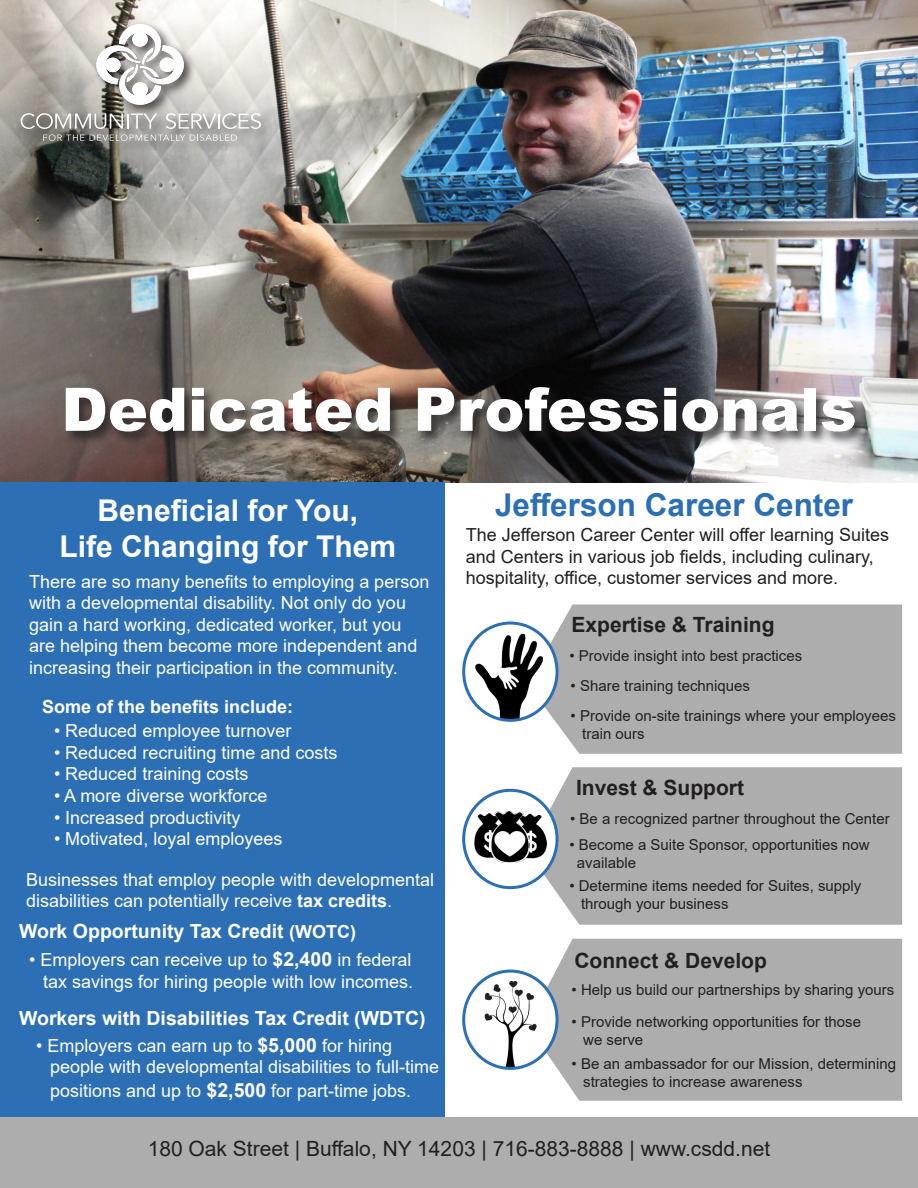
<style>
.page{position:relative;width:918px;height:1188px;background:#fff}
.page>*{position:absolute;margin:0;border:0;box-sizing:border-box;transform-origin:0 0}
.t1{font:900 60px "Arial";color:#fff}
.t2{font:700 31.5px "Arial";color:#2c6fb5}
.t3{font:700 30px/36px "Arial";color:#fff;text-align:center}
.t4{font:21px "Arial";color:#231f20}
.t5{font:700 21px "Arial";color:#231f20}
.t6{font:700 19.5px "Arial";color:#fff}
.t7{font:18px/21.6px "Arial";color:#fff}
.t8{font:18px/21.6px "Arial";color:#231f20}
.t9{font:700 18px "Arial";color:#fff}
.t10{font:15px "Arial";color:#231f20}
.s1{font-weight:700}
.s2{font-size:18px}
.s3{font-weight:700;font-size:19.5px}
</style>
<div class="page">
<img style="left:0;top:0;width:918px;height:483px">
<div style="left:18px;top:21px;width:256px;height:133px;background:#231f20;opacity:.75"></div>
<svg style="left:96px;top:24px;width:88px;height:81px"></svg>
<svg style="left:21px;top:113px;width:240px;height:28px;background:#a8a7a3"></svg>
<div style="left:0;top:483px;width:445px;height:634px;background:#2c6fb5"></div>
<div style="left:64px;top:386px;width:804px;height:60px;background:#231f20;opacity:.75"></div>
<div style="left:0;top:1117px;width:918px;height:71px;background:#adadad"></div>
<div style="left:528px;top:767px;width:374px;height:158px;background:#adadad"></div>
<div style="left:464px;top:790px;width:93px;height:98px;background:#fff;border-radius:50%"></div>
<img style="left:474px;top:812px;width:72px;height:51px">
<div style="left:462px;top:789px;width:97px;height:100px;border:3px solid #2c6fb5;border-radius:50%"></div>
<div style="left:527px;top:604px;width:375px;height:150px;background:#adadad"></div>
<svg style="left:464px;top:623px;width:93px;height:97px"></svg>
<img style="left:472px;top:634px;width:71px;height:86px">
<div style="left:462px;top:622px;width:97px;height:100px;border:3px solid #2c6fb5;border-radius:50%"></div>
<div style="left:527px;top:939px;width:375px;height:162px;background:#adadad"></div>
<svg style="left:464px;top:971px;width:93px;height:97px"></svg>
<img style="left:472px;top:976px;width:75px;height:92px">
<div style="left:462px;top:970px;width:97px;height:100px;border:3px solid #2c6fb5;border-radius:50%"></div>
<p class="t1" style="left:61px;top:366px;width:797px">Dedicated Professionals</p>
<p class="t3" style="left:59px;top:492px;width:338px">Beneficial for You,<br>Life Changing for Them</p>
<p class="t2" style="left:495px;top:483px;width:360px">Jefferson Career Center</p>
<p class="t8" style="left:466px;top:524px;width:425px">The Jefferson Career Center will offer learning Suites and Centers in various job fields, including culinary, hospitality, office, customer services and more.</p>
<p class="t7" style="left:29px;top:570px;width:402px">There are so many benefits to employing a person with a developmental disability. Not only do you gain a hard working, dedicated worker, but you are helping them become more independent and increasing their participation in the community.</p>
<p class="t5" style="left:571px;top:609px;width:205px">Expertise &amp; Training</p>
<p class="t10" style="left:569px;top:646px;width:234px">• Provide insight into best practices</p>
<p class="t9" style="left:42px;top:694px;width:253px">Some of the benefits include:</p>
<p class="t7" style="left:54px;top:720px;width:239px">• Reduced employee turnover</p>
<p class="t7" style="left:54px;top:742px;width:285px">• Reduced recruiting time and costs</p>
<p class="t7" style="left:54px;top:763px;width:196px">• Reduced training costs</p>
<p class="t7" style="left:54px;top:785px;width:215px">• A more diverse workforce</p>
<p class="t7" style="left:54px;top:806px;width:188px">• Increased productivity</p>
<p class="t7" style="left:54px;top:828px;width:230px">• Motivated, loyal employees</p>
<p class="t7" style="left:26px;top:869px;width:410px">Businesses that employ people with developmental disabilities can potentially receive <span class="s1">tax credits</span>.</p>
<p class="t6" style="left:19px;top:917px;width:339px">Work Opportunity Tax Credit <span class="s2">(WOTC)</span></p>
<p class="t7" style="left:29px;top:949px;width:384px">• Employers can receive up to <span class="s3">$2,400</span> in federal</p>
<p class="t7" style="left:43px;top:970px;width:372px">tax savings for hiring people with low incomes.</p>
<p class="t6" style="left:19px;top:1005px;width:408px">Workers with Disabilities Tax Credit (WDTC)</p>
<p class="t7" style="left:36px;top:1034px;width:358px">• Employers can earn up to <span class="s3">$5,000</span> for hiring</p>
<p class="t7" style="left:50px;top:1056px;width:391px">people with developmental disabilities to full-time</p>
<p class="t7" style="left:50px;top:1079px;width:363px">positions and up to <span class="s3">$2,500</span> for part-time jobs.</p>
<p class="t10" style="left:571px;top:676px;width:181px">• Share training techniques</p>
<p class="t10" style="left:571px;top:706px;width:327px">• Provide on-site trainings where your employees</p>
<p class="t10" style="left:582px;top:724px;width:64px">train ours</p>
<p class="t5" style="left:576px;top:772px;width:170px">Invest &amp; Support</p>
<p class="t10" style="left:570px;top:809px;width:321px">• Be a recognized partner throughout the Center</p>
<p class="t10" style="left:569px;top:834px;width:302px">• Become a Suite Sponsor, opportunities now</p>
<p class="t10" style="left:577px;top:852px;width:61px">available</p>
<p class="t10" style="left:569px;top:876px;width:294px">• Determine items needed for Suites, supply</p>
<p class="t10" style="left:581px;top:894px;width:149px">through your business</p>
<p class="t5" style="left:574px;top:945px;width:194px">Connect &amp; Develop</p>
<p class="t10" style="left:572px;top:980px;width:324px">• Help us build our partnerships by sharing yours</p>
<p class="t10" style="left:572px;top:1011px;width:291px">• Provide networking opportunities for those</p>
<p class="t10" style="left:583px;top:1029px;width:62px">we serve</p>
<p class="t10" style="left:572px;top:1053px;width:326px">• Be an ambassador for our Mission, determining</p>
<p class="t10" style="left:583px;top:1071px;width:221px">strategies to increase awareness</p>
<p class="t4" style="left:148px;top:1135px;width:624px">180 Oak Street | Buffalo, NY 14203 | 716-883-8888 | www.csdd.net</p>
</div>
